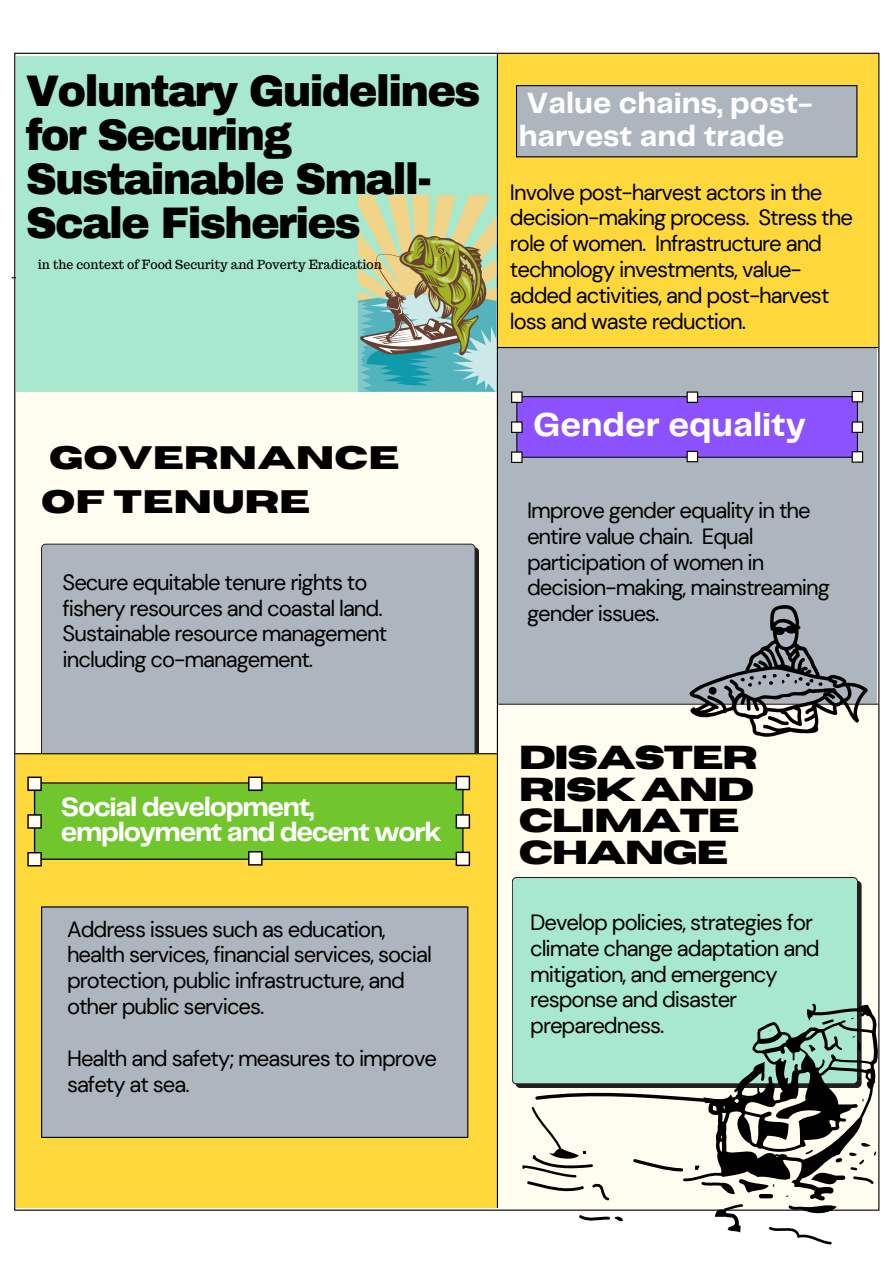
<style>
.page{position:relative;width:894px;height:1264px;background:#fff}
.page>*{position:absolute;margin:0;border:0;box-sizing:border-box;transform-origin:0 0}
.t1{font:900 43.2px/44px "Archivo";letter-spacing:-.045em;color:#000}
.t2{font:700 34.5px "Telegraf";color:#fff}
.t3{font:700 33px/31.5px "Horizon";letter-spacing:-.045em;color:#000}
.t4{font:700 32.4px/45px "Horizon";color:#000}
.t5{font:700 30.3px/32.5px "Telegraf";color:#fff}
.t6{font:700 27.6px/24.8px "Telegraf";letter-spacing:-.045em;color:#fff}
.t7{font:22.05px/25.8px "DM Sans";letter-spacing:-.045em;color:#000}
.t8{font:12.45px "Trocchi";color:#000}
</style>
<div class="page">
<div style="left:14px;top:53px;width:865px;height:1157px;background:#fffcf0"></div>
<div style="left:497px;top:347px;width:379px;height:356px;background:#adb6bf"></div>
<hr style="left:12px;top:277px;width:481px;height:1px;background:#000">
<div style="left:16px;top:56px;width:480px;height:336px;background:#a7e8ce"></div>
<div style="left:498px;top:54px;width:379px;height:294px;background:#ffd93b"></div>
<hr style="left:498px;top:347px;width:379px;height:1px;background:#000">
<div style="left:41px;top:543px;width:437px;height:210px;background:#adb6bf"></div>
<div style="left:16px;top:753px;width:481px;height:455px;background:#ffd93b"></div>
<div style="left:41px;top:906px;width:427px;height:231px;background:#adb6bf"></div>
<div style="left:516px;top:85px;width:341px;height:72px;background:#adb6bf"></div>
<svg style="left:27px;top:776px;width:443px;height:90px;background:#83c131"></svg>
<svg style="left:511px;top:391px;width:351px;height:71px;background:#8d60eb"></svg>
<hr style="left:498px;top:703px;width:379px;height:1px;background:#000">
<div style="left:511px;top:877px;width:350px;height:210px;background:#a7e8ce"></div>
<hr style="left:15px;top:753px;width:482px;height:1px;background:#000">
<hr style="left:496px;top:53px;width:2px;height:1154px;background:#000">
<svg style="left:522px;top:1003px;width:356px;height:241px"></svg>
<svg style="left:686px;top:605px;width:181px;height:134px"></svg>
<svg style="left:358px;top:195px;width:138px;height:197px;background:#9db792"></svg>
<h1 class="t1" style="left:26px;top:69px;width:456px">Voluntary Guidelines for Securing<br>Sustainable Small-<br>Scale Fisheries</h1>
<h5 class="t8" style="left:38px;top:256px;width:345px">in the context of Food Security and Poverty Eradication</h5>
<p class="t5" style="left:518px;top:89px;width:295px">Value chains, post&shy;harvest and trade</p>
<p class="t7" style="left:510px;top:179px;width:344px">Involve post-harvest actors in the decision-making process. Stress the role of women. Infrastructure and technology investments, value&shy;added activities, and post-harvest loss and waste reduction.</p>
<h2 class="t4" style="left:41px;top:436px;width:360px">GOVERNANCE<br>OF TENURE</h2>
<p class="t7" style="left:63px;top:569px;width:326px">Secure equitable tenure rights to fishery resources and coastal land.<br>Sustainable resource management including co-management.</p>
<p class="t6" style="left:61px;top:796px;width:382px">Social development, employment and decent work</p>
<p class="t7" style="left:67px;top:916px;width:366px">Address issues such as education, health services, financial services, social protection, public infrastructure, and other public services.</p>
<p class="t7" style="left:67px;top:1045px;width:371px">Health and safety; measures to improve safety at sea.</p>
<p class="t2" style="left:533px;top:410px;width:274px">Gender equality</p>
<h5 class="t7" style="left:527px;top:497px;width:304px">Improve gender equality in the entire value chain. Equal participation of women in decision-making, mainstreaming gender issues.</h5>
<p class="t3" style="left:518px;top:742px;width:240px">DISASTER<br>RISK AND<br>CLIMATE<br>CHANGE</p>
<h3 class="t7" style="left:530px;top:909px;width:291px">Develop policies, strategies for climate change adaptation and mitigation, and emergency response and disaster preparedness.</h3>
</div>
